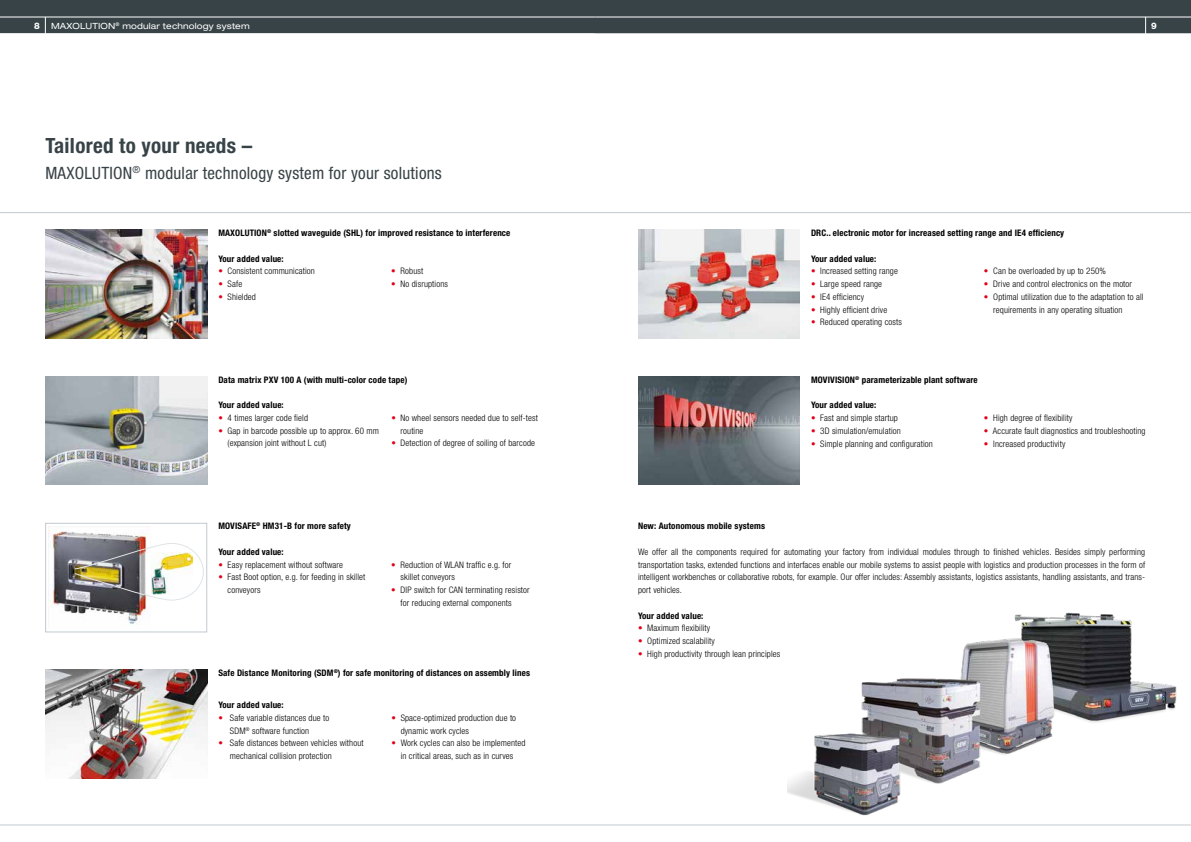
<style>
.page{position:relative;width:1191px;height:842px;background:#fff}
.page>*{position:absolute;margin:0;border:0;box-sizing:border-box;transform-origin:0 0}
.t1{font:700 condensed 21px "Helvetica Neue LT Pro";letter-spacing:.015em;color:#384347}
.t2{font:condensed 17px "Helvetica Neue LT Pro";letter-spacing:.015em;color:#384347}
.t3{font:300 condensed 9px/12.8px "Helvetica Neue LT Pro";letter-spacing:.015em;color:#000}
.t4{font:700 condensed 9px "Helvetica Neue LT Pro";letter-spacing:.015em;color:#000}
.t5{font:800 9px "Helvetica Neue LT Pro";color:#fff}
.t6{font:expanded 8.5px "Helvetica Neue LT Pro";letter-spacing:.015em;color:#fff}
.s1{font-weight:400;color:#e30018}
</style>
<div class="page">
<div style="left:0;top:0;width:1191px;height:34px;background:#384347"></div>
<hr style="left:0;top:17px;width:595px;height:1px;background:#fff">
<svg style="left:1145px;top:18px;width:1px;height:16px"></svg>
<svg style="left:45px;top:17px;width:1px;height:17px"></svg>
<hr style="left:595px;top:17px;width:596px;height:1px;background:#fff">
<hr style="left:0;top:825px;width:595px;height:1px;background:#c2cacf">
<hr style="left:595px;top:825px;width:596px;height:1px;background:#c2cacf">
<hr style="left:0;top:212px;width:1191px;height:1px;background:#c2cacf">
<img style="left:45px;top:376px;width:162px;height:109px">
<img style="left:638px;top:230px;width:161px;height:108px">
<img style="left:45px;top:230px;width:162px;height:108px">
<img style="left:638px;top:376px;width:161px;height:109px">
<img style="left:49px;top:528px;width:98px;height:97px">
<img style="left:74px;top:542px;width:130px;height:59px">
<div style="left:45px;top:523px;width:162px;height:109px;border:1px solid #c2cacf"></div>
<img style="left:1014px;top:612px;width:163px;height:111px">
<img style="left:787px;top:631px;width:288px;height:195px">
<img style="left:45px;top:670px;width:162px;height:108px">
<p class="t5" style="left:34px;top:20px;width:7px">8</p>
<p class="t6" style="left:51px;top:20px;width:200px">MAXOLUTION<sup>®</sup> modular technology system</p>
<p class="t5" style="left:1151px;top:20px;width:7px">9</p>
<h1 class="t1" style="left:45px;top:133px;width:208px">Tailored to your needs –</h1>
<h2 class="t2" style="left:45px;top:163px;width:398px">MAXOLUTION<sup>®</sup> modular technology system for your solutions</h2>
<p class="t4" style="left:218px;top:227px;width:293px">MAXOLUTION<sup>®</sup> slotted waveguide (SHL) for improved resistance to interference</p>
<p class="t4" style="left:218px;top:253px;width:67px">Your added value:</p>
<p class="t3" style="left:218px;top:265px;width:98px"><span class="s1">•</span> Consistent communication</p>
<p class="t3" style="left:218px;top:277px;width:25px"><span class="s1">•</span> Safe</p>
<p class="t3" style="left:218px;top:290px;width:39px"><span class="s1">•</span> Shielded</p>
<p class="t3" style="left:391px;top:265px;width:33px"><span class="s1">•</span> Robust</p>
<p class="t3" style="left:391px;top:277px;width:58px"><span class="s1">•</span> No disruptions</p>
<p class="t4" style="left:218px;top:374px;width:191px">Data matrix PXV 100 A (with multi-color code tape)</p>
<p class="t4" style="left:218px;top:400px;width:67px">Your added value:</p>
<p class="t3" style="left:218px;top:411px;width:91px"><span class="s1">•</span> 4 times larger code field</p>
<p class="t3" style="left:228px;top:424px;width:153px;text-indent:-9px"><span class="s1">•</span> Gap in barcode possible up to approx. 60 mm (expansion joint without L cut)</p>
<p class="t3" style="left:400px;top:411px;width:139px;text-indent:-9px"><span class="s1">•</span> No wheel sensors needed due to self-test routine</p>
<p class="t3" style="left:391px;top:437px;width:145px"><span class="s1">•</span> Detection of degree of soiling of barcode</p>
<p class="t4" style="left:218px;top:521px;width:134px">MOVISAFE<sup>®</sup> HM31-B for more safety</p>
<p class="t4" style="left:218px;top:546px;width:67px">Your added value:</p>
<p class="t3" style="left:218px;top:558px;width:126px"><span class="s1">•</span> Easy replacement without software</p>
<p class="t3" style="left:228px;top:571px;width:139px;text-indent:-9px"><span class="s1">•</span> Fast Boot option, e.g. for feeding in skillet conveyors</p>
<p class="t3" style="left:400px;top:558px;width:112px;text-indent:-9px"><span class="s1">•</span> Reduction of WLAN traffic e.g. for skillet conveyors</p>
<p class="t3" style="left:400px;top:584px;width:131px;text-indent:-9px"><span class="s1">•</span> DIP switch for CAN terminating resistor for reducing external components</p>
<p class="t4" style="left:218px;top:667px;width:313px">Safe Distance Monitoring (SDM<sup>®</sup>) for safe monitoring of distances on assembly lines</p>
<p class="t4" style="left:218px;top:699px;width:67px">Your added value:</p>
<p class="t3" style="left:230px;top:711px;width:101px;text-indent:-12px"><span class="s1">•</span> Safe variable distances due to<br>SDM<sup>®</sup> software function</p>
<p class="t3" style="left:230px;top:737px;width:135px;text-indent:-12px"><span class="s1">•</span> Safe distances between vehicles without mechanical collision protection</p>
<p class="t3" style="left:401px;top:711px;width:117px;text-indent:-9px"><span class="s1">•</span> Space-optimized production due to dynamic work cycles</p>
<p class="t3" style="left:391px;top:737px;width:136px;text-align:center"><span class="s1">•</span> Work cycles can also be implemented in critical areas, such as in curves</p>
<p class="t4" style="left:811px;top:227px;width:255px">DRC.. electronic motor for increased setting range and IE4 efficiency</p>
<p class="t4" style="left:811px;top:253px;width:67px">Your added value:</p>
<p class="t3" style="left:811px;top:265px;width:88px"><span class="s1">•</span> Increased setting range</p>
<p class="t3" style="left:811px;top:277px;width:73px"><span class="s1">•</span> Large speed range</p>
<p class="t3" style="left:811px;top:290px;width:55px"><span class="s1">•</span> IE4 efficiency</p>
<p class="t3" style="left:811px;top:303px;width:78px"><span class="s1">•</span> Highly efficient drive</p>
<p class="t3" style="left:811px;top:316px;width:92px"><span class="s1">•</span> Reduced operating costs</p>
<p class="t3" style="left:984px;top:265px;width:124px"><span class="s1">•</span> Can be overloaded by up to 250%</p>
<p class="t3" style="left:984px;top:277px;width:150px"><span class="s1">•</span> Drive and control electronics on the motor</p>
<p class="t3" style="left:993px;top:290px;width:152px;text-indent:-9px"><span class="s1">•</span> Optimal utilization due to the adaptation to all requirements in any operating situation</p>
<p class="t4" style="left:811px;top:374px;width:168px">MOVIVISION<sup>®</sup> parameterizable plant software</p>
<p class="t4" style="left:811px;top:400px;width:67px">Your added value:</p>
<p class="t3" style="left:811px;top:411px;width:88px"><span class="s1">•</span> Fast and simple startup</p>
<p class="t3" style="left:811px;top:424px;width:91px"><span class="s1">•</span> 3D simulation/emulation</p>
<p class="t3" style="left:811px;top:437px;width:123px"><span class="s1">•</span> Simple planning and configuration</p>
<p class="t3" style="left:984px;top:411px;width:90px"><span class="s1">•</span> High degree of flexibility</p>
<p class="t3" style="left:984px;top:424px;width:163px"><span class="s1">•</span> Accurate fault diagnostics and troubleshooting</p>
<p class="t3" style="left:984px;top:437px;width:83px"><span class="s1">•</span> Increased productivity</p>
<p class="t4" style="left:638px;top:521px;width:128px">New: Autonomous mobile systems</p>
<p class="t3" style="left:638px;top:545px;width:509px;text-align:justify">We offer all the components required for automating your factory from individual modules through to finished vehicles. Besides simply performing transportation tasks, extended functions and interfaces enable our mobile systems to assist people with logistics and production processes in the form of intelligent workbenches or collaborative robots, for example. Our offer includes: Assembly assistants, logistics assistants, handling assistants, and trans&shy;port vehicles.</p>
<p class="t4" style="left:638px;top:610px;width:67px">Your added value:</p>
<p class="t3" style="left:638px;top:622px;width:74px"><span class="s1">•</span> Maximum flexibility</p>
<p class="t3" style="left:638px;top:635px;width:78px"><span class="s1">•</span> Optimized scalability</p>
<p class="t3" style="left:638px;top:647px;width:144px"><span class="s1">•</span> High productivity through lean principles</p>
</div>
